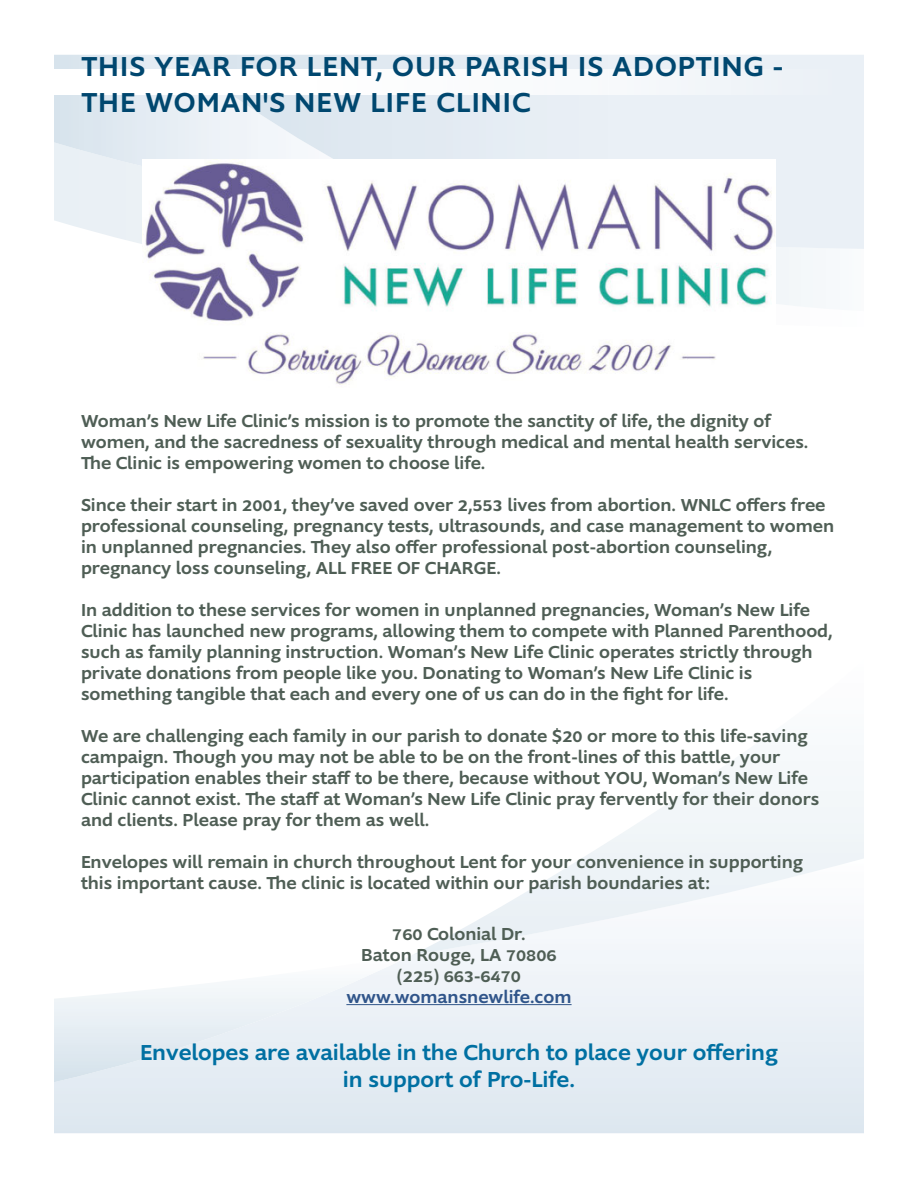
<style>
.page{position:relative;width:918px;height:1188px;background:#fff}
.page>*{position:absolute;margin:0;border:0;box-sizing:border-box;transform-origin:0 0}
.t1{font:500 28.5px/36px "Supra";letter-spacing:.04em;color:#00476f}
.t2{font:500 22.5px/27px "Supra";color:#0070a2;text-align:center}
.t3{font:500 18px/21px "Supra";color:#4f5e55}
.s1{color:#30558a}
</style>
<div class="page">
<svg style="left:54px;top:955px;width:810px;height:178px"></svg>
<svg style="left:54px;top:955px;width:359px;height:127px"></svg>
<svg style="left:413px;top:776px;width:451px;height:179px"></svg>
<svg style="left:68px;top:224px;width:74px;height:20px"></svg>
<div style="left:776px;top:249px;width:37px;height:58px;background:#f3f7f9"></div>
<svg style="left:54px;top:55px;width:124px;height:169px"></svg>
<svg style="left:178px;top:55px;width:686px;height:194px"></svg>
<div style="left:0;top:69px;width:918px;height:26px;background:#fff"></div>
<hr style="left:346px;top:1004px;width:226px;height:1px;background:#30558a">
<img style="left:142px;top:159px;width:634px;height:226px">
<p class="t1" style="left:81px;top:48px;width:704px">THIS YEAR FOR LENT, OUR PARISH IS ADOPTING -<br>THE WOMAN'S NEW LIFE CLINIC</p>
<p class="t3" style="left:81px;top:410px;width:729px">Woman’s New Life Clinic’s mission is to promote the sanctity of life, the dignity of women, and the sacredness of sexuality through medical and mental health services.<br>The Clinic is empowering women to choose life.</p>
<p class="t3" style="left:81px;top:494px;width:755px">Since their start in 2001, they’ve saved over 2,553 lives from abortion. WNLC offers free professional counseling, pregnancy tests, ultrasounds, and case management to women in unplanned pregnancies. They also offer professional post-abortion counseling, pregnancy loss counseling, ALL FREE OF CHARGE.</p>
<p class="t3" style="left:81px;top:599px;width:753px">In addition to these services for women in unplanned pregnancies, Woman’s New Life Clinic has launched new programs, allowing them to compete with Planned Parenthood, such as family planning instruction. Woman’s New Life Clinic operates strictly through private donations from people like you. Donating to Woman’s New Life Clinic is something tangible that each and every one of us can do in the fight for life.</p>
<p class="t3" style="left:81px;top:725px;width:740px">We are challenging each family in our parish to donate $20 or more to this life-saving campaign. Though you may not be able to be on the front-lines of this battle, your participation enables their staff to be there, because without YOU, Woman’s New Life Clinic cannot exist. The staff at Woman’s New Life Clinic pray fervently for their donors and clients. Please pray for them as well.</p>
<p class="t3" style="left:81px;top:851px;width:723px">Envelopes will remain in church throughout Lent for your convenience in supporting this important cause. The clinic is located within our parish boundaries at:</p>
<p class="t3" style="left:346px;top:923px;width:227px;text-align:center">760 Colonial Dr.<br>Baton Rouge, LA 70806 (225) 663-6470 <span class="s1">www.womansnewlife.com</span></p>
<p class="t2" style="left:140px;top:1038px;width:639px">Envelopes are available in the Church to place your offering in support of Pro-Life.</p>
</div>
